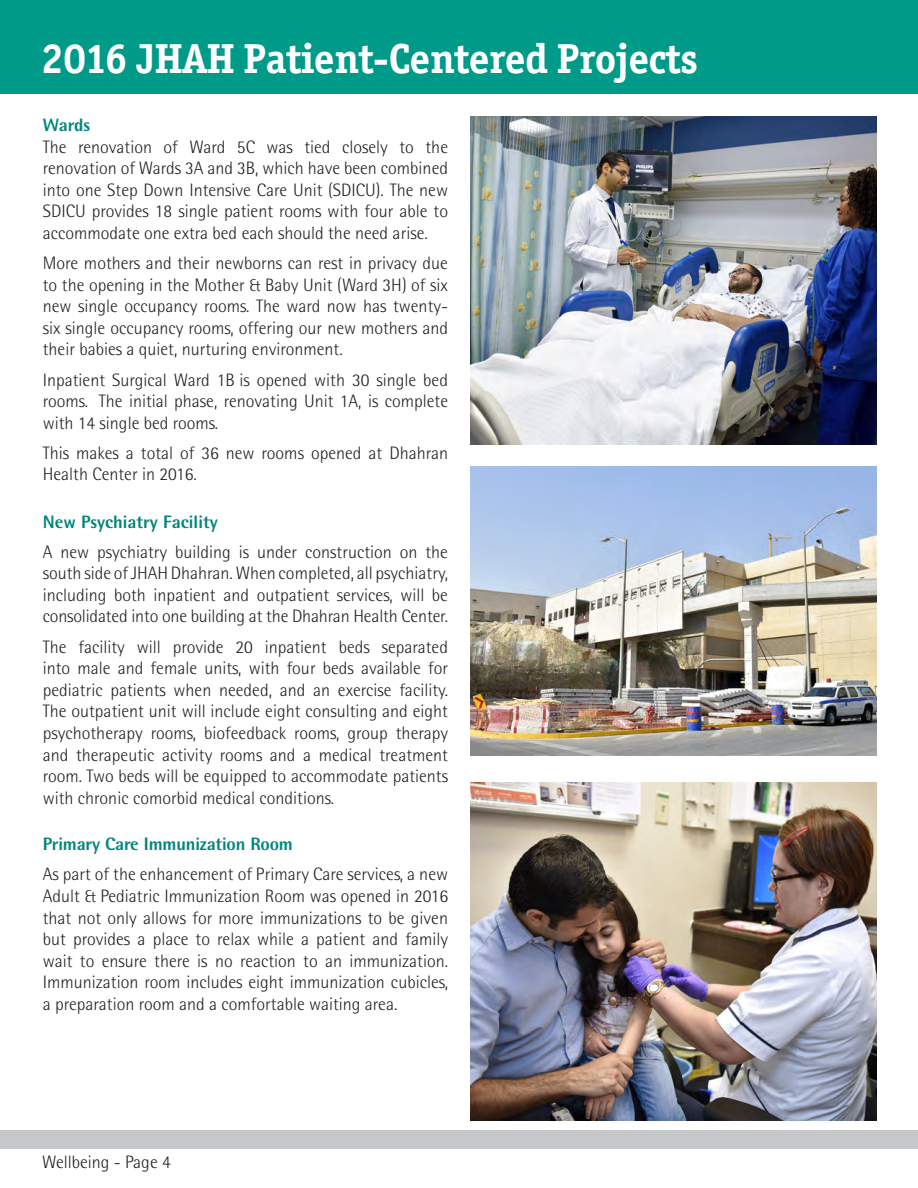
<style>
.page{position:relative;width:918px;height:1188px;background:#fff}
.page>*{position:absolute;margin:0;border:0;box-sizing:border-box;transform-origin:0 0}
.t1{font:700 42px "Officina Ser ITC Std";color:#fff}
.t2{font:300 18px/21.6px "Agfa Rotis Semisans";color:#231f20;text-align:justify}
.t3{font:800 18px "Agfa Rotis Semisans";letter-spacing:-.01em;color:#00867b}
</style>
<div class="page">
<img style="left:470px;top:117px;width:406px;height:327px">
<img style="left:470px;top:466px;width:406px;height:289px">
<img style="left:470px;top:782px;width:406px;height:338px">
<div style="left:0;top:0;width:918px;height:94px;background:#009a88"></div>
<div style="left:0;top:1131px;width:918px;height:18px;background:#c7c8ca"></div>
<p class="t1" style="left:41px;top:32px;width:659px">2016 JHAH Patient-Centered Projects</p>
<p class="t3" style="left:43px;top:113px;width:49px">Wards</p>
<p class="t2" style="left:43px;top:136px;width:407px">The renovation of Ward 5C was tied closely to the renovation of Wards 3A and 3B, which have been combined into one Step Down Intensive Care Unit (SDICU). The new SDICU provides 18 single patient rooms with four able to accommodate one extra bed each should the need arise.</p>
<p class="t2" style="left:43px;top:252px;width:407px">More mothers and their newborns can rest in privacy due to the opening in the Mother &amp; Baby Unit (Ward 3H) of six new single occupancy rooms. The ward now has twenty&shy;six single occupancy rooms, offering our new mothers and their babies a quiet, nurturing environment.</p>
<p class="t2" style="left:43px;top:369px;width:407px">Inpatient Surgical Ward 1B is opened with 30 single bed rooms. The initial phase, renovating Unit 1A, is complete with 14 single bed rooms.</p>
<p class="t2" style="left:43px;top:442px;width:407px">This makes a total of 36 new rooms opened at Dhahran<br>Health Center in 2016.</p>
<p class="t3" style="left:43px;top:510px;width:176px">New Psychiatry Facility</p>
<p class="t2" style="left:43px;top:541px;width:407px">A new psychiatry building is under construction on the south side of JHAH Dhahran. When completed, all psychiatry, including both inpatient and outpatient services, will be consolidated into one building at the Dhahran Health Center.</p>
<p class="t2" style="left:43px;top:636px;width:407px">The facility will provide 20 inpatient beds separated into male and female units, with four beds available for pediatric patients when needed, and an exercise facility.<br>The outpatient unit will include eight consulting and eight psychotherapy rooms, biofeedback rooms, group therapy and therapeutic activity rooms and a medical treatment room. Two beds will be equipped to accommodate patients with chronic comorbid medical conditions.</p>
<p class="t3" style="left:43px;top:833px;width:252px">Primary Care Immunization Room</p>
<p class="t2" style="left:43px;top:864px;width:407px">As part of the enhancement of Primary Care services, a new Adult &amp; Pediatric Immunization Room was opened in 2016 that not only allows for more immunizations to be given but provides a place to relax while a patient and family wait to ensure there is no reaction to an immunization.<br>Immunization room includes eight immunization cubicles, a preparation room and a comfortable waiting area.</p>
<p class="t2" style="left:42px;top:1151px;width:130px">Wellbeing - Page 4</p>
</div>
